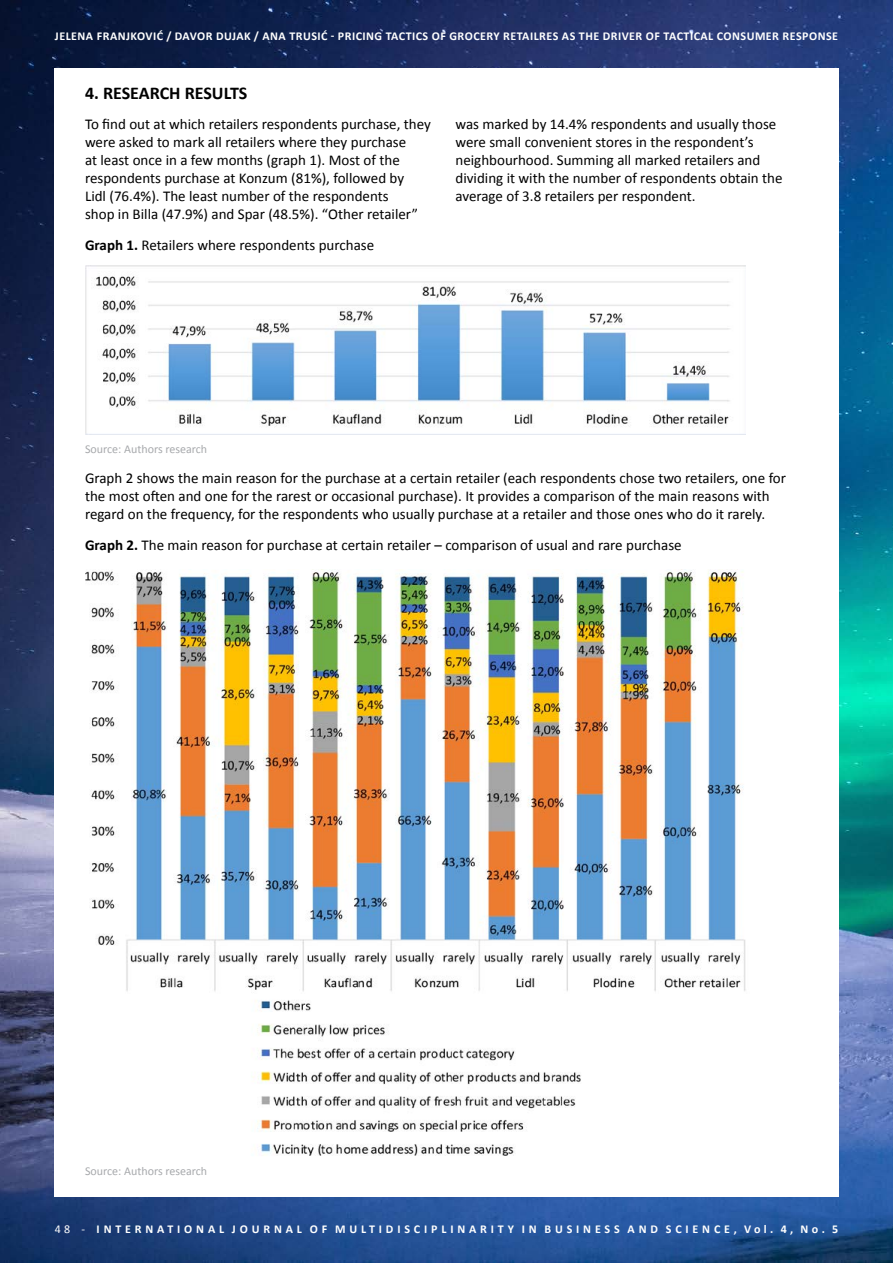
<style>
.page{position:relative;width:893px;height:1263px;background:#fff}
.page>*{position:absolute;margin:0;border:0;box-sizing:border-box;transform-origin:0 0}
.t1{font:700 18px "Calibri";color:#000}
.t2{font:15px/18px "Calibri";color:#000}
.t3{font:700 12px "Calibri";letter-spacing:.04em;color:#fff}
.t4{font:700 12px "Calibri";letter-spacing:.32em;color:#fff}
.t5{font:12px "Calibri";color:#a7a9ac}
.s1{font-weight:700}
.s2{font-weight:400}
</style>
<div class="page">
<img style="left:0;top:0;width:893px;height:1263px">
<div style="left:54px;top:68px;width:785px;height:1129px;background:#fff"></div>
<img style="left:85px;top:265px;width:661px;height:170px">
<img style="left:85px;top:569px;width:661px;height:587px">
<p class="t3" style="left:55px;top:28px;width:785px">JELENA FRANJKOVIĆ / DAVOR DUJAK / ANA TRUSIĆ - PRICING TACTICS OF GROCERY RETAILRES AS THE DRIVER OF TACTICAL CONSUMER RESPONSE</p>
<p class="t1" style="left:85px;top:81px;width:164px">4. RESEARCH RESULTS</p>
<p class="t2" style="left:85px;top:115px;width:347px">To find out at which retailers respondents purchase, they were asked to mark all retailers where they purchase<br>at least once in a few months (graph 1). Most of the respondents purchase at Konzum (81%), followed by<br>Lidl (76.4%). The least number of the respondents<br>shop in Billa (47.9%) and Spar (48.5%). “Other retailer”</p>
<p class="t2" style="left:455px;top:115px;width:329px">was marked by 14.4% respondents and usually those were small convenient stores in the respondent’s neighbourhood. Summing all marked retailers and dividing it with the number of respondents obtain the average of 3.8 retailers per respondent.</p>
<p class="t2" style="left:85px;top:236px;width:291px"><span class="s1">Graph 1.</span> Retailers where respondents purchase</p>
<p class="t5" style="left:85px;top:441px;width:124px">Source: Authors research</p>
<p class="t2" style="left:85px;top:469px;width:703px">Graph 2 shows the main reason for the purchase at a certain retailer (each respondents chose two retailers, one for the most often and one for the rarest or occasional purchase). It provides a comparison of the main reasons with regard on the frequency, for the respondents who usually purchase at a retailer and those ones who do it rarely.</p>
<p class="t2" style="left:85px;top:536px;width:598px"><span class="s1">Graph 2.</span> The main reason for purchase at certain retailer – comparison of usual and rare purchase</p>
<p class="t5" style="left:85px;top:1163px;width:124px">Source: Authors research</p>
<p class="t4" style="left:55px;top:1222px;width:785px"><span class="s2">48 -</span> INTERNATIONAL JOURNAL OF MULTIDISCIPLINARITY IN BUSINESS AND SCIENCE, Vol. 4, No. 5</p>
</div>
